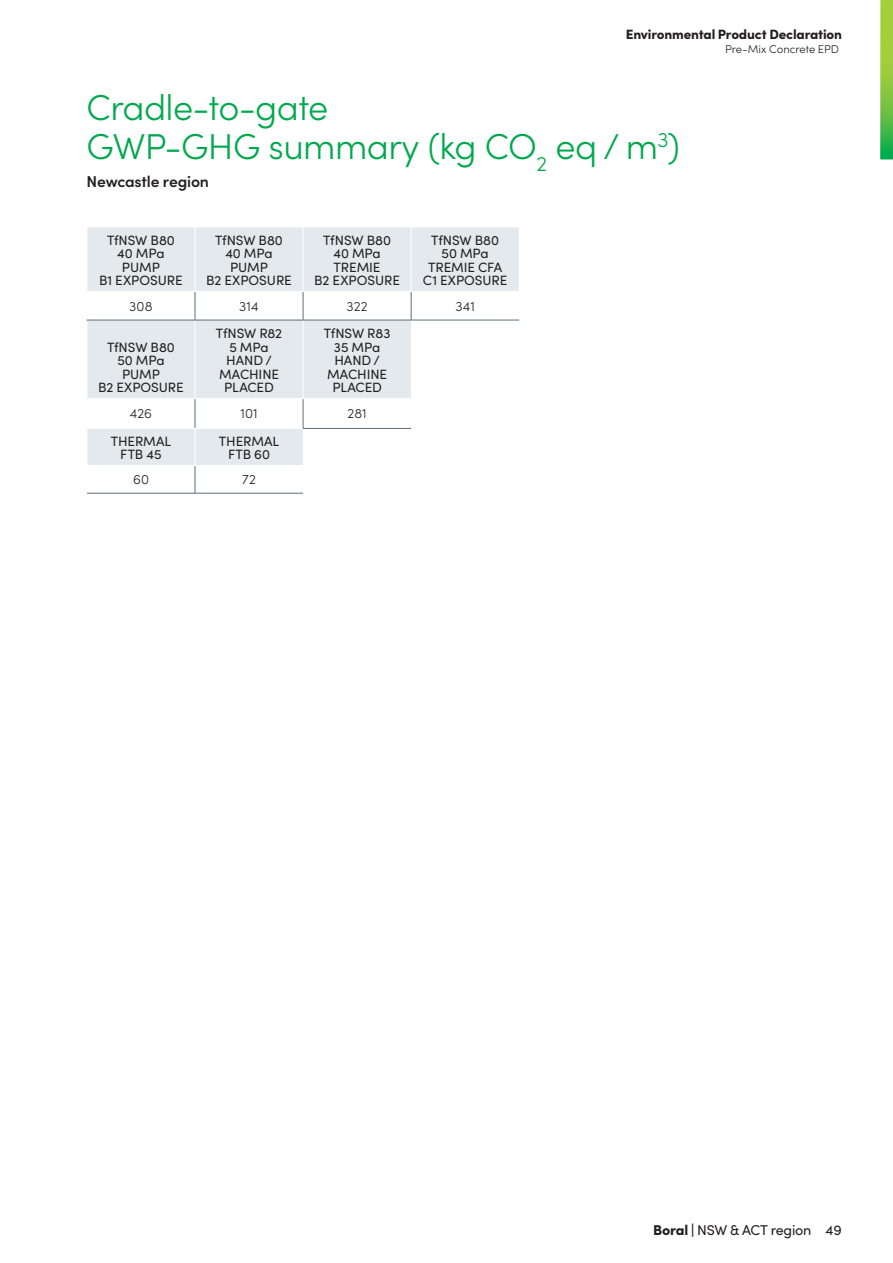
<style>
.page{position:relative;width:893px;height:1263px;background:#fff}
.page>*{position:absolute;margin:0;border:0;box-sizing:border-box;transform-origin:0 0}
.t1{font:300 36px/39px "Sofia Pro";letter-spacing:-.015em;color:#00a94e}
.t2{font:600 15.75px "Sofia Pro";letter-spacing:-.01em;color:#231f20}
.t3{font:14.25px "Sofia Pro";letter-spacing:-.015em;color:#231f20}
.t4{font:13.5px/13.5px "Sofia Pro";letter-spacing:-.005em;color:#231f20;text-align:center}
.t5{font:900 13.5px "Sofia Pro";letter-spacing:-.015em;color:#231f20}
.t6{font:300 13.5px "Sofia Pro";letter-spacing:.01em;color:#231f20}
.t7{font:300 11.25px "Sofia Pro";letter-spacing:-.005em;color:#231f20}
.s1{font-weight:900}
</style>
<div class="page">
<svg style="left:880px;top:0;width:13px;height:159px;background:#7fc545"></svg>
<div style="left:88px;top:228px;width:215px;height:63px;background:#e3e9ec"></div>
<div style="left:304px;top:228px;width:215px;height:63px;background:#e3e9ec"></div>
<svg style="left:87px;top:292px;width:433px;height:201px"></svg>
<svg style="left:195px;top:292px;width:1px;height:28px"></svg>
<svg style="left:303px;top:292px;width:1px;height:28px"></svg>
<svg style="left:195px;top:399px;width:1px;height:29px"></svg>
<svg style="left:303px;top:399px;width:1px;height:29px"></svg>
<svg style="left:195px;top:466px;width:1px;height:27px"></svg>
<hr style="left:195px;top:320px;width:1px;height:78px;background:#fff">
<hr style="left:303px;top:320px;width:1px;height:78px;background:#fff">
<hr style="left:195px;top:429px;width:1px;height:36px;background:#fff">
<hr style="left:303px;top:429px;width:1px;height:36px;background:#fff">
<hr style="left:87px;top:320px;width:1px;height:78px;background:#fff">
<hr style="left:519px;top:320px;width:106px;height:1px;background:#fff">
<hr style="left:87px;top:398px;width:108px;height:1px;background:#fff">
<hr style="left:195px;top:398px;width:108px;height:1px;background:#fff">
<hr style="left:303px;top:398px;width:108px;height:1px;background:#fff">
<hr style="left:519px;top:398px;width:106px;height:1px;background:#fff">
<hr style="left:87px;top:428px;width:108px;height:1px;background:#fff">
<hr style="left:87px;top:429px;width:1px;height:36px;background:#fff">
<hr style="left:195px;top:428px;width:108px;height:1px;background:#fff">
<hr style="left:519px;top:428px;width:106px;height:1px;background:#fff">
<hr style="left:87px;top:465px;width:108px;height:1px;background:#fff">
<hr style="left:195px;top:465px;width:108px;height:1px;background:#fff">
<hr style="left:303px;top:465px;width:108px;height:1px;background:#fff">
<hr style="left:411px;top:465px;width:108px;height:1px;background:#fff">
<hr style="left:519px;top:465px;width:106px;height:1px;background:#fff">
<hr style="left:87px;top:493px;width:108px;height:1px;background:#5b707c">
<hr style="left:195px;top:493px;width:108px;height:1px;background:#5b707c">
<hr style="left:87px;top:320px;width:108px;height:1px;background:#5b707c">
<hr style="left:195px;top:320px;width:108px;height:1px;background:#5b707c">
<hr style="left:303px;top:320px;width:108px;height:1px;background:#5b707c">
<hr style="left:303px;top:428px;width:108px;height:1px;background:#5b707c">
<hr style="left:195px;top:227px;width:1px;height:64px;background:#fff">
<hr style="left:411px;top:227px;width:1px;height:64px;background:#fff">
<hr style="left:411px;top:398px;width:108px;height:1px;background:#fff">
<hr style="left:411px;top:428px;width:108px;height:1px;background:#fff">
<svg style="left:411px;top:292px;width:1px;height:28px"></svg>
<hr style="left:411px;top:320px;width:108px;height:1px;background:#5b707c">
<p class="t5" style="left:626px;top:23px;width:218px">Environmental Product Declaration</p>
<h1 class="t1" style="left:87px;top:86px;width:595px">Cradle-to-gate<br>GWP-GHG summary (kg CO<sub>2</sub> eq / m<sup>3</sup>)</h1>
<p class="t2" style="left:87px;top:169px;width:124px">Newcastle region</p>
<p class="t4" style="left:99px;top:232px;width:85px">TfNSW B80<br>40 MPa<br>PUMP<br>B1 EXPOSURE</p>
<p class="t4" style="left:206px;top:232px;width:87px">TfNSW B80<br>40 MPa<br>PUMP<br>B2 EXPOSURE</p>
<p class="t4" style="left:314px;top:232px;width:87px">TfNSW B80<br>40 MPa<br>TREMIE<br>B2 EXPOSURE</p>
<p class="t4" style="left:423px;top:232px;width:86px">TfNSW B80<br>50 MPa<br>TREMIE CFA<br>C1 EXPOSURE</p>
<p class="t6" style="left:129px;top:296px;width:25px">308</p>
<p class="t6" style="left:239px;top:296px;width:21px">314</p>
<p class="t6" style="left:347px;top:296px;width:22px">322</p>
<p class="t6" style="left:455px;top:296px;width:21px">341</p>
<p class="t4" style="left:98px;top:340px;width:87px">TfNSW B80<br>50 MPa<br>PUMP<br>B2 EXPOSURE</p>
<p class="t4" style="left:216px;top:326px;width:68px">TfNSW R82<br>5 MPa<br>HAND /<br>MACHINE<br>PLACED</p>
<p class="t4" style="left:324px;top:326px;width:68px">TfNSW R83<br>35 MPa<br>HAND /<br>MACHINE<br>PLACED</p>
<p class="t6" style="left:130px;top:404px;width:24px">426</p>
<p class="t6" style="left:240px;top:404px;width:19px">101</p>
<p class="t6" style="left:348px;top:404px;width:21px">281</p>
<p class="t4" style="left:111px;top:433px;width:62px">THERMAL<br>FTB 45</p>
<p class="t4" style="left:219px;top:433px;width:62px">THERMAL<br>FTB 60</p>
<p class="t6" style="left:133px;top:470px;width:18px">60</p>
<p class="t6" style="left:242px;top:470px;width:15px">72</p>
<p class="t7" style="left:725px;top:41px;width:115px">Pre-Mix Concrete EPD</p>
<p class="t3" style="left:653px;top:1220px;width:190px"><span class="s1">Boral |</span> NSW &amp; ACT region 49</p>
</div>
